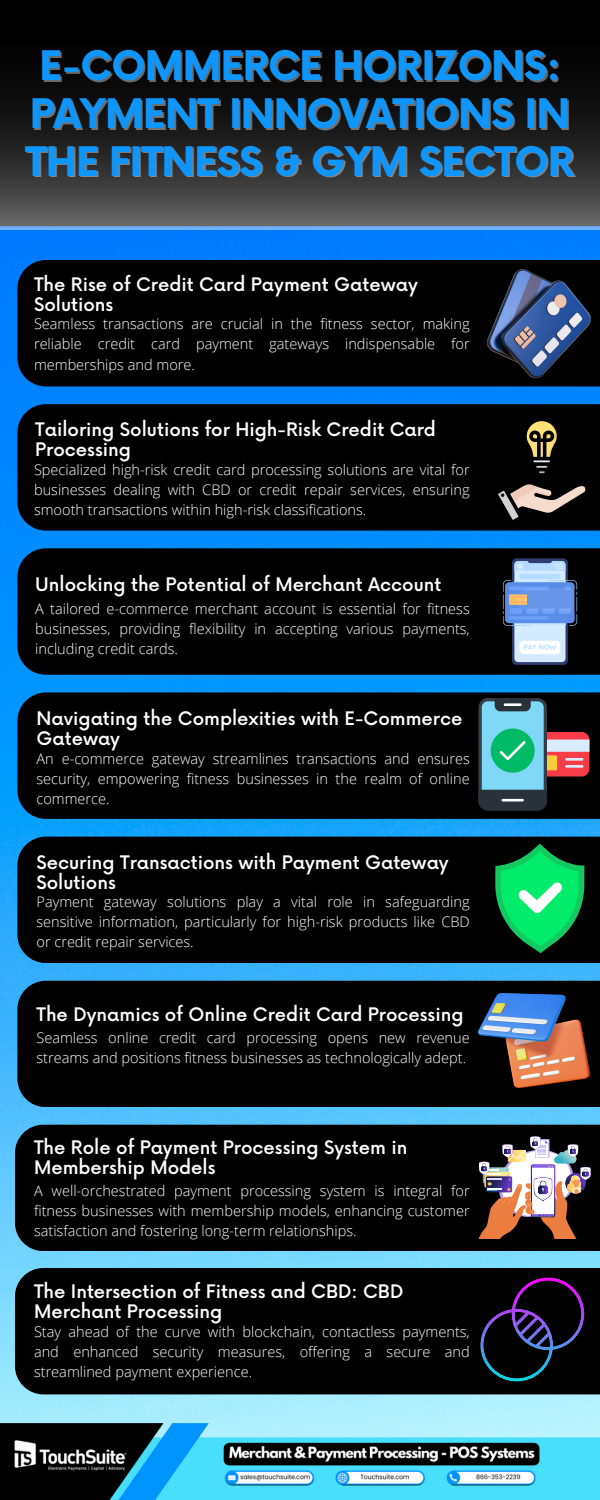
<style>
.page{position:relative;width:600px;height:1500px;background:#fff}
.page>*{position:absolute;margin:0;border:0;box-sizing:border-box;transform-origin:0 0}
.t1{font:700 39.7px/47.8px "Now";letter-spacing:-.025em;color:#0e96fd;text-align:center}
.t2{font:500 18.2px/20px "Now";color:#fff}
.t3{font:300 14.5px/20.2px "Open Sans";color:#fff;text-align:justify}
</style>
<div class="page">
<img style="left:0;top:229px;width:600px;height:1187px">
<div style="left:17px;top:260px;width:583px;height:126px;background:#000"></div>
<div style="left:17px;top:404px;width:583px;height:127px;background:#000"></div>
<div style="left:17px;top:548px;width:583px;height:127px;background:#000"></div>
<div style="left:17px;top:692px;width:583px;height:127px;background:#000"></div>
<div style="left:17px;top:837px;width:583px;height:126px;background:#000"></div>
<div style="left:17px;top:981px;width:583px;height:126px;background:#000"></div>
<img style="left:0;top:1416px;width:600px;height:84px">
<div style="left:15px;top:1125px;width:585px;height:126px;background:#000"></div>
<div style="left:15px;top:1268px;width:585px;height:126px;background:#000"></div>
<div style="left:0;top:0;width:600px;height:46px;background:#000"></div>
<img style="left:0;top:46px;width:600px;height:183px">
<img style="left:488px;top:269px;width:102px;height:108px">
<svg style="left:494px;top:408px;width:96px;height:115px;background:#29241e"></svg>
<div style="left:512px;top:558px;width:56px;height:107px;background:linear-gradient(to right,#3b487c,#39467a);border-radius:5px"></div>
<div style="left:514px;top:561px;width:52px;height:101px;background:#d4ebff;border-radius:4px"></div>
<div style="left:519px;top:574px;width:41px;height:5px;background:#b5dcff"></div>
<div style="left:520px;top:641px;width:40px;height:13px;background:#fff;border-radius:4px"></div>
<svg style="left:524px;top:645px;width:32px;height:5px"></svg>
<svg style="left:514px;top:560px;width:52px;height:11px"></svg>
<svg style="left:503px;top:580px;width:75px;height:46px;background:#6c91d2"></svg>
<svg style="left:478px;top:698px;width:111px;height:112px;background:#537374"></svg>
<svg style="left:495px;top:844px;width:89px;height:109px;background:#119c4f"></svg>
<img style="left:478px;top:994px;width:111px;height:94px">
<img style="left:478px;top:1136px;width:113px;height:103px">
<svg style="left:480px;top:1277px;width:104px;height:105px;background:#120f22"></svg>
<p class="t1" style="left:26px;top:44px;width:550px">E-COMMERCE HORIZONS:<br>PAYMENT INNOVATIONS IN<br>THE FITNESS &amp; GYM SECTOR</p>
<p class="t2" style="left:34px;top:276px;width:385px">The Rise of Credit Card Payment Gateway<br>Solutions</p>
<p class="t3" style="left:34px;top:313px;width:437px">Seamless transactions are crucial in the fitness sector, making reliable credit card payment gateways indispensable for memberships and more.</p>
<p class="t2" style="left:35px;top:421px;width:402px">Tailoring Solutions for High-Risk Credit Card<br>Processing</p>
<p class="t3" style="left:34px;top:459px;width:437px">Specialized high-risk credit card processing solutions are vital for businesses dealing with CBD or credit repair services, ensuring smooth transactions within high-risk classifications.</p>
<p class="t2" style="left:35px;top:576px;width:408px">Unlocking the Potential of Merchant Account</p>
<p class="t3" style="left:35px;top:598px;width:436px">A tailored e-commerce merchant account is essential for fitness businesses, providing flexibility in accepting various payments, including credit cards.</p>
<p class="t2" style="left:37px;top:710px;width:427px">Navigating the Complexities with E-Commerce<br>Gateway</p>
<p class="t3" style="left:37px;top:748px;width:435px">An e-commerce gateway streamlines transactions and ensures security, empowering fitness businesses in the realm of online commerce.</p>
<p class="t2" style="left:37px;top:853px;width:414px">Securing Transactions with Payment Gateway<br>Solutions</p>
<p class="t3" style="left:37px;top:891px;width:435px">Payment gateway solutions play a vital role in safeguarding sensitive information, particularly for high-risk products like CBD or credit repair services.</p>
<p class="t2" style="left:37px;top:1005px;width:429px">The Dynamics of Online Credit Card Processing</p>
<p class="t3" style="left:37px;top:1027px;width:435px">Seamless online credit card processing opens new revenue streams and positions fitness businesses as technologically adept.</p>
<p class="t2" style="left:34px;top:1139px;width:375px">The Role of Payment Processing System in<br>Membership Models</p>
<p class="t3" style="left:34px;top:1180px;width:437px">A well-orchestrated payment processing system is integral for fitness businesses with membership models, enhancing customer satisfaction and fostering long-term relationships.</p>
<p class="t2" style="left:34px;top:1283px;width:371px">The Intersection of Fitness and CBD: CBD<br>Merchant Processing</p>
<p class="t3" style="left:34px;top:1321px;width:437px">Stay ahead of the curve with blockchain, contactless payments, and enhanced security measures, offering a secure and streamlined payment experience.</p>
</div>
